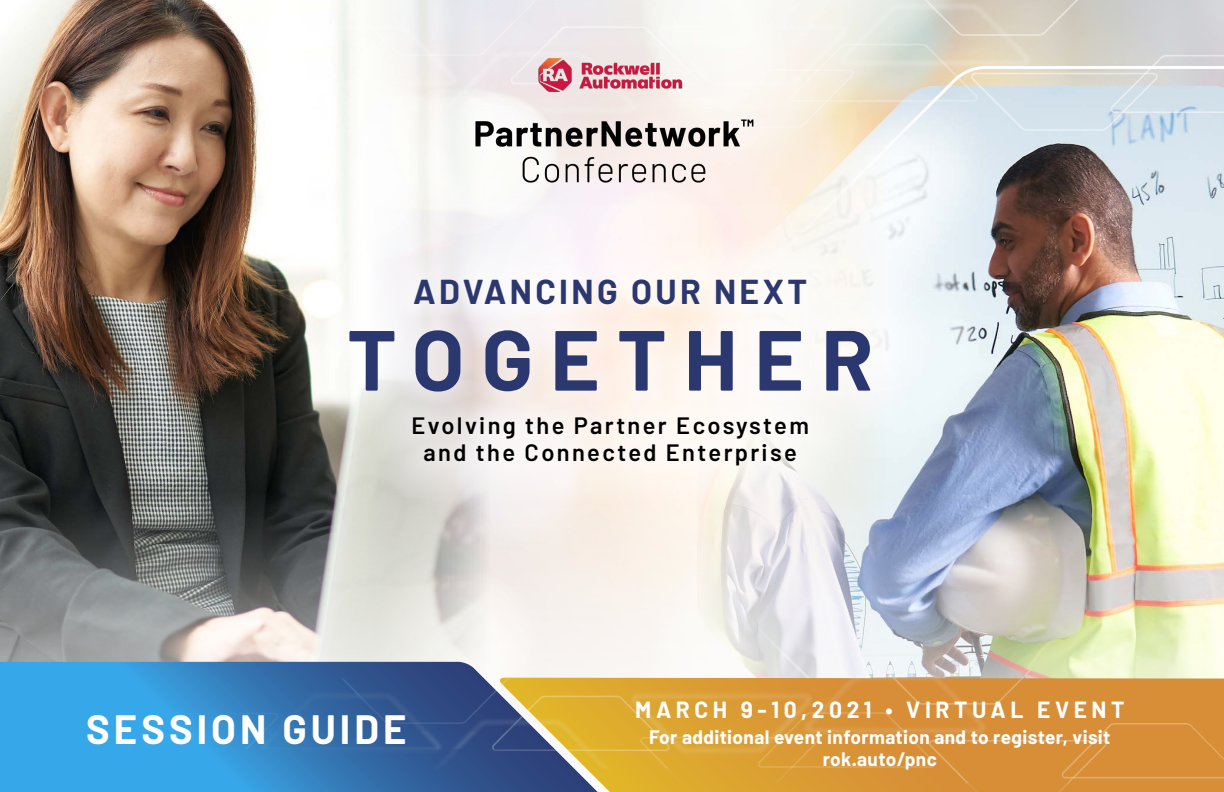
<style>
.page{position:relative;width:1224px;height:792px;background:#fff}
.page>*{position:absolute;margin:0;border:0;box-sizing:border-box;transform-origin:0 0}
.t1{font:700 85.2px "Barlow";letter-spacing:.2em;color:#2b376f}
.t2{font:700 40px "Barlow";letter-spacing:.1em;color:#fff}
.t3{font:700 33.8px "Barlow";letter-spacing:.1em;color:#2b376f}
.t4{font:600 23.6px/27px "Barlow";letter-spacing:.1em;color:#000;text-align:center}
.t5{font:700 22.8px "Barlow";letter-spacing:.2em;color:#fff}
.t6{font:700 19px/22px "Barlow";letter-spacing:.02em;color:#fff;text-align:center}
</style>
<div class="page">
<img style="left:0;top:0;width:492px;height:491px">
<img style="left:739px;top:139px;width:485px;height:352px">
<img style="left:0;top:491px;width:1224px;height:159px">
<svg style="left:304px;top:234px;width:612px;height:276px;fill:#faf5f2"></svg>
<img style="left:252px;top:0;width:972px;height:139px">
<img style="left:498px;top:46px;width:224px;height:52px">
<img style="left:409px;top:110px;width:410px;height:94px">
<img style="left:0;top:650px;width:1224px;height:142px">
<h3 class="t3" style="left:413px;top:270px;width:395px">ADVANCING OUR NEXT</h3>
<h1 class="t1" style="left:347px;top:307px;width:528px">TOGETHER</h1>
<p class="t4" style="left:411px;top:411px;width:399px">Evolving the Partner Ecosystem and the Connected Enterprise</p>
<h2 class="t2" style="left:86px;top:705px;width:322px">SESSION GUIDE</h2>
<p class="t5" style="left:635px;top:695px;width:491px">MARCH 9-10,2021 • VIRTUAL EVENT</p>
<p class="t6" style="left:649px;top:726px;width:463px">For additional event information and to register, visit rok.auto/pnc</p>
</div>
